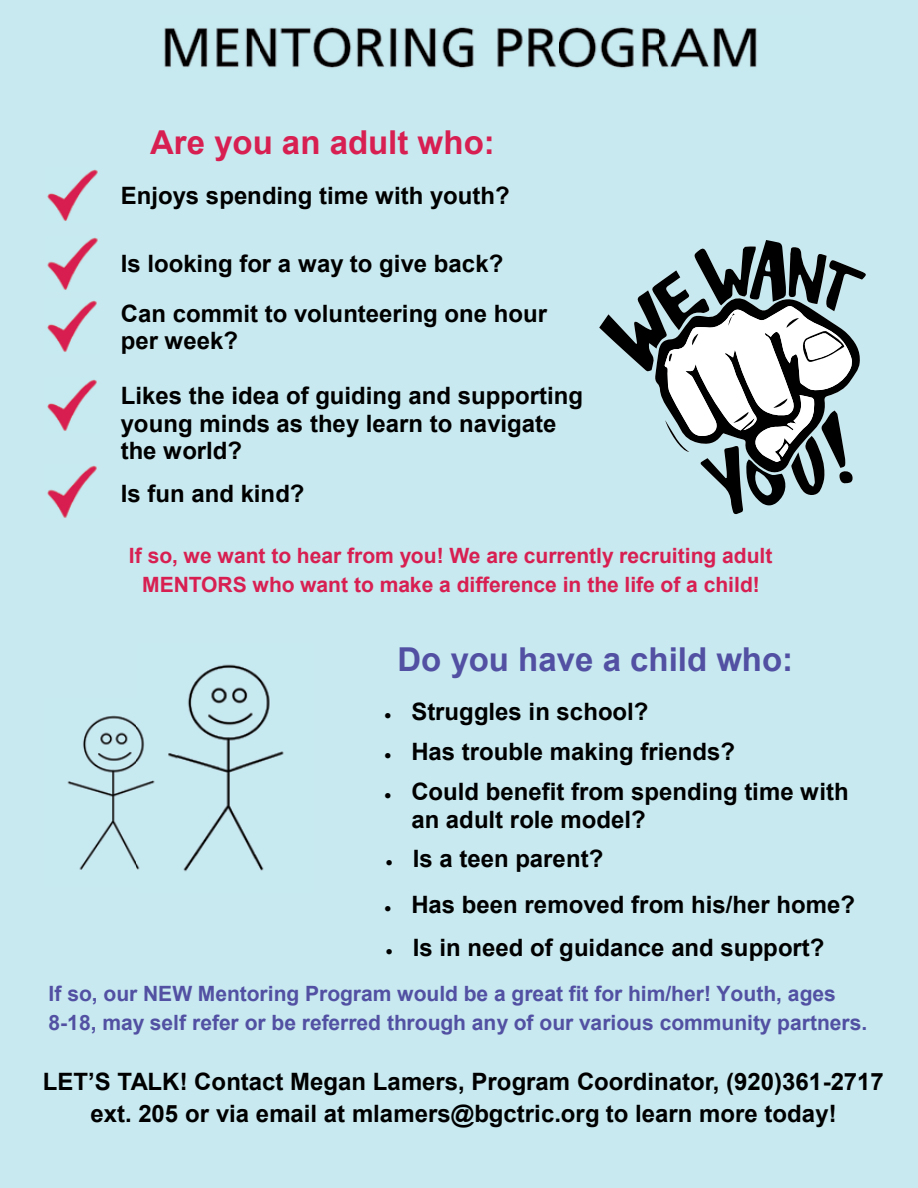
<style>
.page{position:relative;width:918px;height:1188px;background:#c7e9ef}
.page>*{position:absolute;margin:0;border:0;box-sizing:border-box;transform-origin:0 0}
.t1{font:700 33px "Arial";color:#5250a2}
.t2{font:700 33px "Arial";color:#d81f52}
.t3{font:700 24px/27.6px "Arial";color:#000}
.t4{font:700 21px/28.8px "Arial";color:#5250a2}
.t5{font:700 21px/28.8px "Arial";color:#d81f52;text-align:center}
</style>
<div class="page">
<svg style="left:599px;top:240px;width:267px;height:275px"></svg>
<img style="left:47px;top:169px;width:51px;height:52px">
<img style="left:47px;top:237px;width:51px;height:53px">
<img style="left:47px;top:300px;width:50px;height:52px">
<img style="left:47px;top:379px;width:50px;height:52px">
<img style="left:47px;top:465px;width:50px;height:53px">
<img style="left:164px;top:27px;width:593px;height:41px">
<img style="left:67px;top:715px;width:70px;height:155px">
<img style="left:137px;top:664px;width:147px;height:208px">
<h1 class="t2" style="left:150px;top:121px;width:346px">Are you an adult who:</h1>
<p class="t3" style="left:121px;top:182px;width:390px">Enjoys spending time with youth?</p>
<p class="t3" style="left:121px;top:240px;width:428px;line-height:49.2px">Is looking for a way to give back?<br>Can commit to volunteering one hour</p>
<p class="t3" style="left:121px;top:328px;width:119px">per week?</p>
<p class="t3" style="left:121px;top:383px;width:464px">Likes the idea of guiding and supporting young minds as they learn to navigate the world?</p>
<p class="t3" style="left:121px;top:480px;width:185px">Is fun and kind?</p>
<p class="t5" style="left:129px;top:542px;width:645px">If so, we want to hear from you! We are currently recruiting adult<br>MENTORS who want to make a difference in the life of a child!</p>
<h1 class="t1" style="left:398px;top:637px;width:397px">Do you have a child who:</h1>
<p class="t3" style="left:384px;top:699px;width:266px">• Struggles in school?</p>
<p class="t3" style="left:384px;top:738px;width:352px">• Has trouble making friends?</p>
<p class="t3" style="left:411px;top:778px;width:439px;text-indent:-27px">• Could benefit from spending time with an adult role model?</p>
<p class="t3" style="left:386px;top:845px;width:219px">• Is a teen parent?</p>
<p class="t3" style="left:384px;top:891px;width:472px">• Has been removed from his/her home?</p>
<p class="t3" style="left:386px;top:935px;width:440px">• Is in need of guidance and support?</p>
<p class="t4" style="left:49px;top:980px;width:820px">If so, our NEW Mentoring Program would be a great fit for him/her! Youth, ages<br>8-18, may self refer or be referred through any of our various community partners.</p>
<p class="t3" style="left:43px;top:1065px;width:843px;line-height:32.7px;text-align:center">LET’S TALK! Contact Megan Lamers, Program Coordinator, (920)361-2717 ext. 205 or via email at mlamers@bgctric.org to learn more today!</p>
</div>
